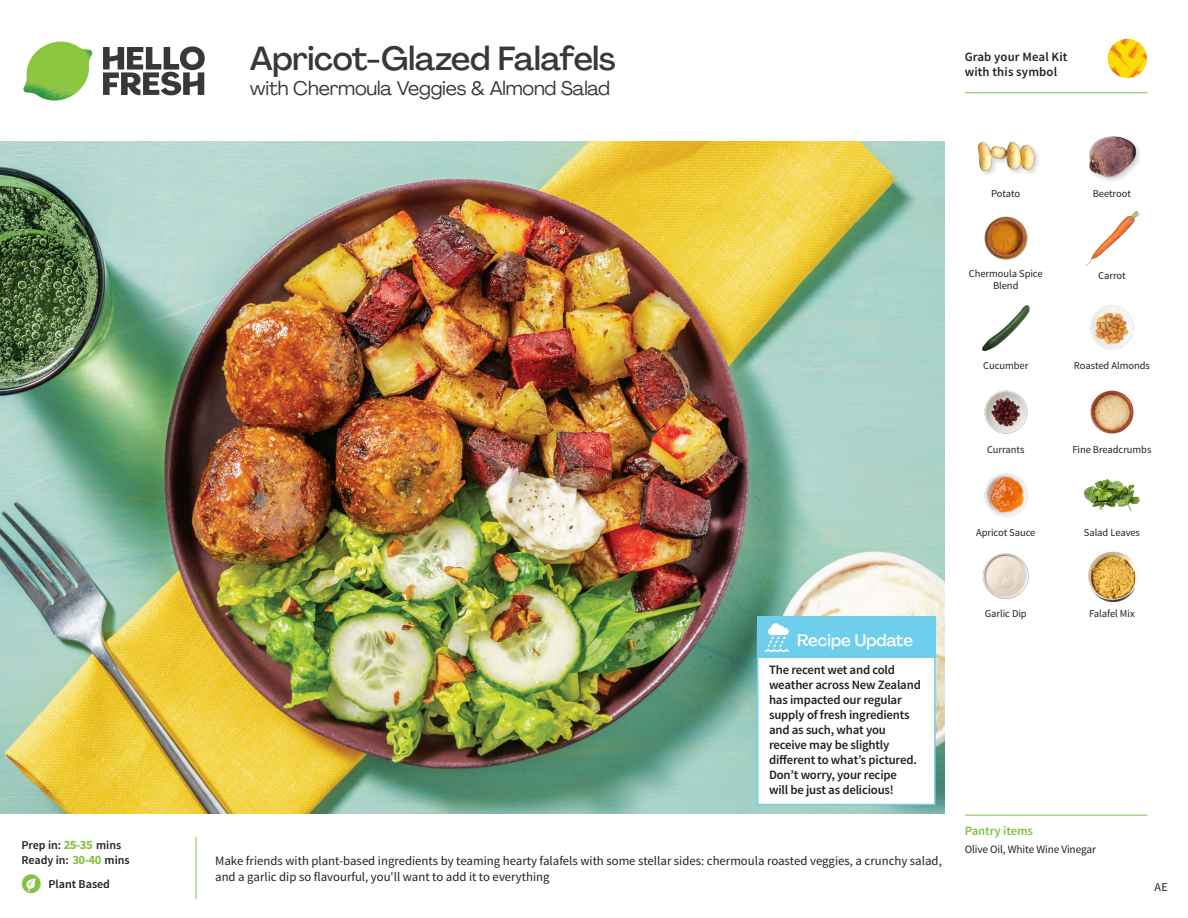
<style>
.page{position:relative;width:1188px;height:918px;background:#fff}
.page>*{position:absolute;margin:0;border:0;box-sizing:border-box;transform-origin:0 0}
._15_Titel_UK{font:500 33px "Agrandir";letter-spacing:-.01em;color:#383839}
._15_Titel_UK-2{font:19.5px "Agrandir";letter-spacing:-.01em;color:#383839}
.Steps_Text_AU{font:500 16.5px "Agrandir";color:#fff}
.Steps_Text_AU-2{font:600 12.75px/15px "Source Sans Pro";letter-spacing:-.015em;color:#231f20}
.Step_6_Text_AU{font:12.75px/16.5px "Source Sans Pro";color:#231f20}
.Steps_Text_AU-3{font:600 12.75px/15px "Source Sans Pro";letter-spacing:.01em;color:#231f20}
._04_Headers_Front{font:600 12.75px "Source Sans Pro";letter-spacing:-.01em;color:#81c340}
._04_Intro{font:600 12px "Source Sans Pro";color:#231f20}
.t1{font:12px "Source Sans Pro";color:#231f20}
._05_Pantry{font:11.25px "Source Sans Pro";letter-spacing:-.01em;color:#231f20}
._18_FRONT_ingredient{font:10.5px/12px "Source Sans Pro";letter-spacing:-.005em;color:#231f20;text-align:center}
.s1{font-weight:700;font-size:12.75px;color:#81c340}
</style>
<div class="page">
<svg style="left:103px;top:46px;width:102px;height:49px"></svg>
<img style="left:23px;top:42px;width:69px;height:59px">
<img style="left:0;top:142px;width:945px;height:672px">
<div style="left:757px;top:625px;width:179px;height:180px;background:#fff;border:2px solid #6eceeb"></div>
<div style="left:757px;top:617px;width:179px;height:41px;background:#6eceeb"></div>
<svg style="left:765px;top:623px;width:24px;height:29px"></svg>
<img style="left:1090px;top:305px;width:44px;height:45px">
<img style="left:1090px;top:390px;width:44px;height:44px">
<img style="left:984px;top:390px;width:44px;height:44px">
<img style="left:984px;top:473px;width:44px;height:44px">
<img style="left:1088px;top:551px;width:50px;height:51px">
<img style="left:983px;top:553px;width:46px;height:46px">
<img style="left:981px;top:305px;width:49px;height:47px">
<img style="left:984px;top:216px;width:44px;height:44px">
<img style="left:1085px;top:210px;width:55px;height:56px">
<div style="left:976px;top:141px;width:65px;height:37px;background:#231f20;opacity:.2"></div>
<img style="left:977px;top:141px;width:57px;height:37px">
<img style="left:1089px;top:136px;width:51px;height:45px">
<img style="left:1083px;top:479px;width:58px;height:33px">
<svg style="left:1090px;top:38px;width:58px;height:56px"></svg>
<hr style="left:965px;top:815px;width:183px;height:1px;background:#81c340">
<hr style="left:965px;top:92px;width:183px;height:1px;background:#81c340">
<p class="_04_Intro" style="left:21px;top:837px;width:101px">Prep in: <span class="s1">25-35</span> mins</p>
<p class="_04_Intro" style="left:21px;top:852px;width:110px">Ready in: <span class="s1">30-40</span> mins</p>
<p class="_04_Intro" style="left:48px;top:876px;width:63px">Plant Based</p>
<p class="_15_Titel_UK" style="left:250px;top:38px;width:368px">Apricot-Glazed Falafels</p>
<p class="_15_Titel_UK-2" style="left:250px;top:76px;width:362px">with Chermoula Veggies &amp; Almond Salad</p>
<p class="Steps_Text_AU-3" style="left:965px;top:50px;width:104px">Grab your Meal Kit with this symbol</p>
<p class="_18_FRONT_ingredient" style="left:991px;top:188px;width:31px">Potato</p>
<p class="_18_FRONT_ingredient" style="left:1093px;top:188px;width:40px">Beetroot</p>
<p class="_18_FRONT_ingredient" style="left:969px;top:268px;width:75px">Chermoula Spice<br>Blend</p>
<p class="_18_FRONT_ingredient" style="left:1098px;top:270px;width:29px">Carrot</p>
<p class="_18_FRONT_ingredient" style="left:983px;top:360px;width:47px">Cucumber</p>
<p class="_18_FRONT_ingredient" style="left:1074px;top:360px;width:77px">Roasted Almonds</p>
<p class="_18_FRONT_ingredient" style="left:987px;top:444px;width:39px">Currants</p>
<p class="_18_FRONT_ingredient" style="left:1072px;top:444px;width:81px">Fine Breadcrumbs</p>
<p class="_18_FRONT_ingredient" style="left:976px;top:527px;width:61px">Apricot Sauce</p>
<p class="_18_FRONT_ingredient" style="left:1084px;top:527px;width:58px">Salad Leaves</p>
<p class="Steps_Text_AU" style="left:797px;top:630px;width:117px">Recipe Update</p>
<p class="Steps_Text_AU-2" style="left:769px;top:662px;width:153px">The recent wet and cold weather across New Zealand has impacted our regular supply of fresh ingredients and as such, what you receive may be slightly different to what’s pictured.<br>Don’t worry, your recipe<br>will be just as delicious!</p>
<p class="Step_6_Text_AU" style="left:215px;top:852px;width:728px">Make friends with plant-based ingredients by teaming hearty falafels with some stellar sides: chermoula roasted veggies, a crunchy salad, and a garlic dip so flavourful, you'll want to add it to everything</p>
<p class="_18_FRONT_ingredient" style="left:985px;top:608px;width:44px">Garlic Dip</p>
<p class="_18_FRONT_ingredient" style="left:1089px;top:608px;width:47px">Falafel Mix</p>
<p class="_04_Headers_Front" style="left:965px;top:822px;width:70px">Pantry items</p>
<p class="_05_Pantry" style="left:965px;top:842px;width:133px">Olive Oil, White Wine Vinegar</p>
<p class="t1" style="left:1155px;top:879px;width:15px">AE</p>
</div>
